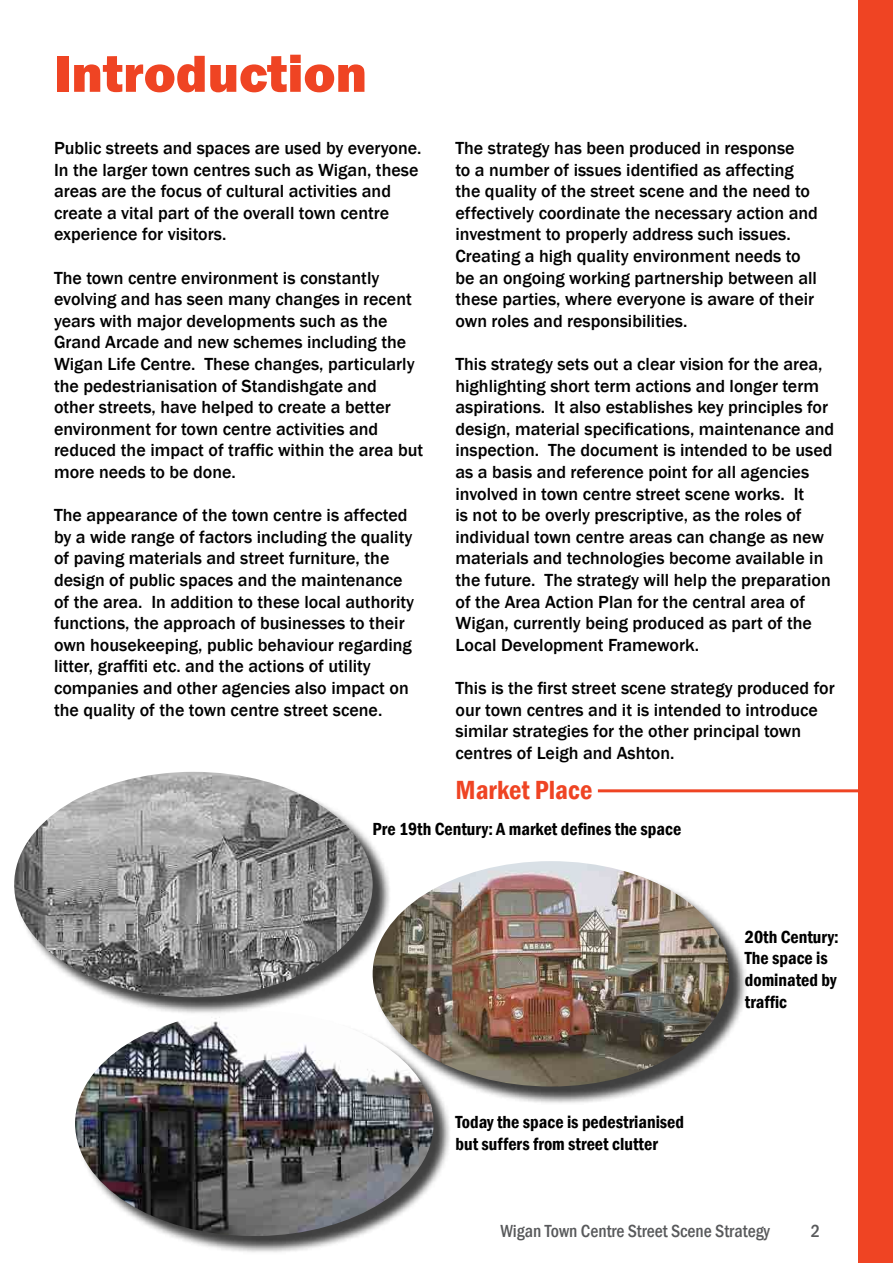
<style>
.page{position:relative;width:893px;height:1263px;background:#fff}
.page>*{position:absolute;margin:0;border:0;box-sizing:border-box;transform-origin:0 0}
.t1{font:800 54px "Franklin Gothic";color:#ef4423}
.t2{font:600 condensed 27px "Franklin Gothic";color:#ef4423}
.t3{font:500 18px/21.6px "Franklin Gothic";color:#000}
.t4{font:600 condensed 18px/21.6px "Franklin Gothic";color:#000}
.t5{font:500 condensed 18px "Franklin Gothic";color:#58595b}
</style>
<div class="page">
<hr style="left:598px;top:789px;width:261px;height:3px;background:#ef4423">
<div style="left:859px;top:0;width:34px;height:1263px;background:#ef4423"></div>
<div style="left:375px;top:863px;width:372px;height:242px;background:#000;opacity:.75"></div>
<img style="left:391px;top:861px;width:338px;height:225px">
<div style="left:77px;top:1013px;width:375px;height:242px;background:#000;opacity:.75"></div>
<img style="left:75px;top:1011px;width:359px;height:225px">
<div style="left:16px;top:774px;width:375px;height:242px;background:#000;opacity:.75"></div>
<img style="left:14px;top:772px;width:359px;height:225px">
<h1 class="t1" style="left:54px;top:39px;width:315px">Introduction</h1>
<p class="t3" style="left:54px;top:137px;width:369px">Public streets and spaces are used by everyone.<br>In the larger town centres such as Wigan, these areas are the focus of cultural activities and create a vital part of the overall town centre experience for visitors.</p>
<p class="t3" style="left:54px;top:267px;width:362px">The town centre environment is constantly evolving and has seen many changes in recent years with major developments such as the Grand Arcade and new schemes including the Wigan Life Centre. These changes, particularly the pedestrianisation of Standishgate and other streets, have helped to create a better environment for town centre activities and</p>
<p class="t3" style="left:54px;top:440px;width:371px">reduced the impact of traffic within the area but</p>
<p class="t3" style="left:54px;top:461px;width:183px">more needs to be done.</p>
<p class="t3" style="left:54px;top:505px;width:362px">The appearance of the town centre is affected by a wide range of factors including the quality of paving materials and street furniture, the design of public spaces and the maintenance of the area. In addition to these local authority functions, the approach of businesses to their own housekeeping, public behaviour regarding</p>
<p class="t3" style="left:54px;top:656px;width:318px">litter, graffiti etc. and the actions of utility</p>
<p class="t3" style="left:54px;top:677px;width:356px">companies and other agencies also impact on the quality of the town centre street scene.</p>
<p class="t3" style="left:455px;top:137px;width:341px">The strategy has been produced in response</p>
<p class="t3" style="left:455px;top:159px;width:340px">to a number of issues identified as affecting</p>
<p class="t3" style="left:455px;top:181px;width:364px">the quality of the street scene and the need to effectively coordinate the necessary action and investment to properly address such issues.<br>Creating a high quality environment needs to be an ongoing working partnership between all these parties, where everyone is aware of their own roles and responsibilities.</p>
<p class="t3" style="left:455px;top:353px;width:374px">This strategy sets out a clear vision for the area, highlighting short term actions and longer term aspirations. It also establishes key principles for</p>
<p class="t3" style="left:455px;top:418px;width:380px">design, material specifications, maintenance and</p>
<p class="t3" style="left:455px;top:440px;width:378px">inspection. The document is intended to be used as a basis and reference point for all agencies involved in town centre street scene works. It<br>is not to be overly prescriptive, as the roles of individual town centre areas can change as new materials and technologies become available in the future. The strategy will help the preparation of the Area Action Plan for the central area of Wigan, currently being produced as part of the</p>
<p class="t3" style="left:455px;top:634px;width:245px">Local Development Framework.</p>
<p class="t3" style="left:455px;top:677px;width:381px">This is the first street scene strategy produced for</p>
<p class="t3" style="left:455px;top:699px;width:364px">our town centres and it is intended to introduce similar strategies for the other principal town centres of Leigh and Ashton.</p>
<h2 class="t2" style="left:455px;top:772px;width:138px">Market Place</h2>
<p class="t4" style="left:373px;top:818px;width:310px">Pre 19th Century: A market defines the space</p>
<p class="t4" style="left:455px;top:1111px;width:230px">Today the space is pedestrianised but suffers from street clutter</p>
<p class="t4" style="left:745px;top:926px;width:96px">20th Century:<br>The space is dominated by</p>
<p class="t4" style="left:745px;top:990px;width:44px">traffic</p>
<p class="t5" style="left:500px;top:1219px;width:271px">Wigan Town Centre Street Scene Strategy</p>
<p class="t5" style="left:811px;top:1219px;width:11px">2</p>
</div>
